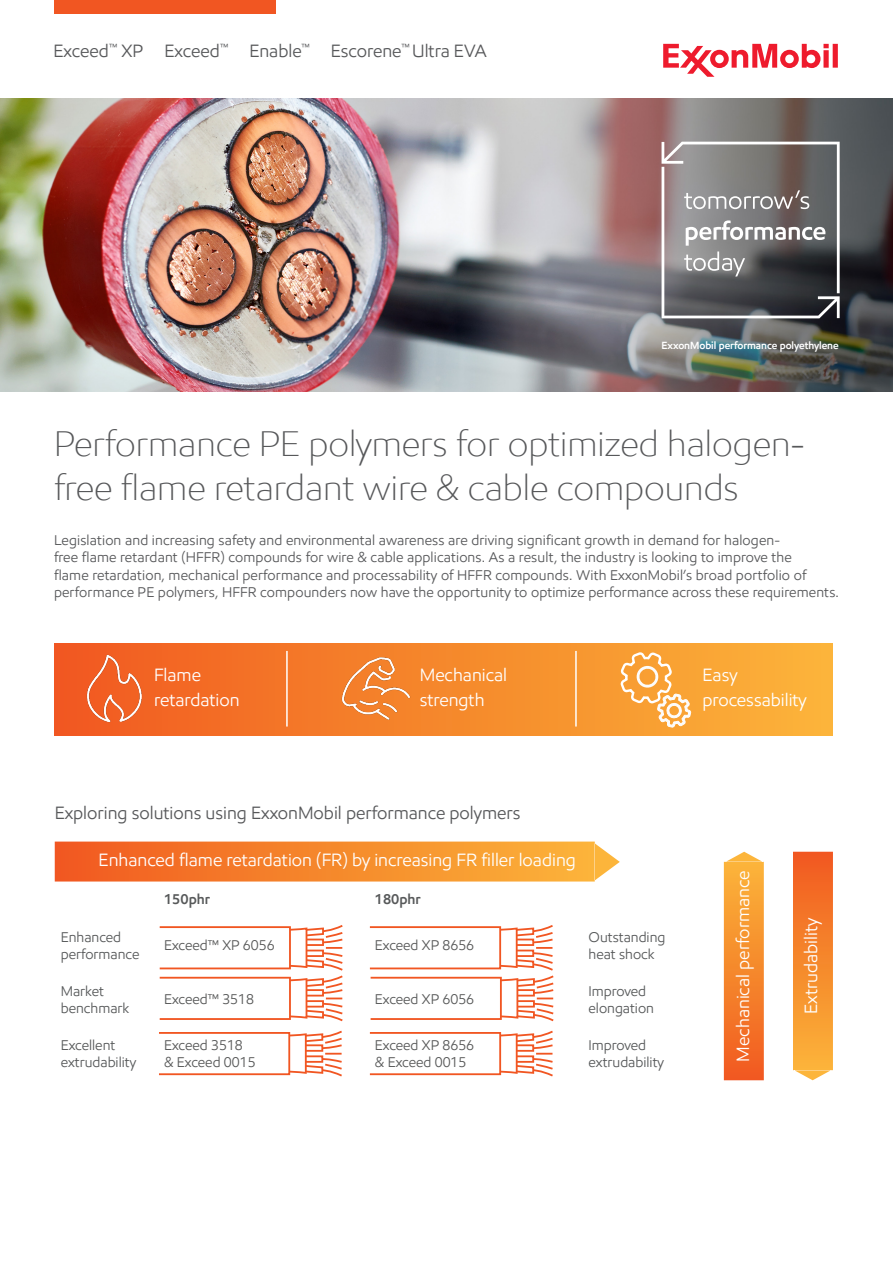
<style>
.page{position:relative;width:893px;height:1263px;background:#fff}
.page>*{position:absolute;margin:0;border:0;box-sizing:border-box;transform-origin:0 0}
.t1{font:300 36px/43.2px "E Mprint";color:#57585a}
.t2{font:18px "E Mprint";color:#fff}
.List_Paragraph{font:18px "E Mprint";color:#57585a}
.t3{font:14.25px/17.1px "E Mprint";letter-spacing:.01em;color:#57585a}
.t4{font:14.25px "E Mprint";color:#57595a}
.t5{font:14.25px "E Mprint";color:#585959}
.t6{font:600 14.25px "E Mprint";color:#57595a}
.t7{font:600 10.5px "E Mprint";letter-spacing:-.005em;color:#fff}
</style>
<div class="page">
<svg style="left:663px;top:44px;width:175px;height:33px"></svg>
<img style="left:0;top:99px;width:893px;height:293px">
<div style="left:54px;top:0;width:222px;height:14px;background:#f15622"></div>
<svg style="left:662px;top:142px;width:178px;height:176px;background:#797778"></svg>
<div style="left:159px;top:926px;width:132px;height:43px;border:2px solid #f15622"></div>
<svg style="left:55px;top:841px;width:565px;height:40px;background:#f68b34"></svg>
<svg style="left:724px;top:852px;width:40px;height:228px;background:#f68b31"></svg>
<svg style="left:793px;top:852px;width:40px;height:228px;background:#f68a31"></svg>
<div style="left:159px;top:977px;width:132px;height:43px;border:2px solid #f15622"></div>
<svg style="left:288px;top:925px;width:54px;height:97px"></svg>
<div style="left:158px;top:1032px;width:132px;height:43px;border:2px solid #f15622"></div>
<svg style="left:287px;top:1030px;width:55px;height:47px"></svg>
<div style="left:369px;top:926px;width:132px;height:43px;border:2px solid #f15622"></div>
<div style="left:369px;top:1032px;width:132px;height:43px;border:2px solid #f15622"></div>
<svg style="left:498px;top:1030px;width:54px;height:47px"></svg>
<div style="left:370px;top:977px;width:132px;height:43px;border:2px solid #f15622"></div>
<svg style="left:498px;top:925px;width:55px;height:97px"></svg>
<div style="left:55px;top:643px;width:777px;height:92px;background:linear-gradient(to right,#f15920,#fbb539)"></div>
<img style="left:333px;top:645px;width:86px;height:87px">
<img style="left:72px;top:645px;width:82px;height:87px">
<svg style="left:620px;top:652px;width:71px;height:77px;background:#f9b25b"></svg>
<hr style="left:286px;top:651px;width:2px;height:75px;background:#fff">
<hr style="left:575px;top:651px;width:2px;height:75px;background:#fff">
<p class="List_Paragraph" style="left:53px;top:40px;width:435px">Exceed<sup>™</sup> XP Exceed<sup>™</sup> Enable<sup>™</sup> Escorene<sup>™</sup> Ultra EVA</p>
<p class="t7" style="left:662px;top:339px;width:179px">ExxonMobil performance polyethylene</p>
<p class="t1" style="left:54px;top:422px;width:752px">Performance PE polymers for optimized halogen&shy;free flame retardant wire &amp; cable compounds</p>
<p class="t3" style="left:54px;top:532px;width:786px">Legislation and increasing safety and environmental awareness are driving significant growth in demand for halogen-<br>free flame retardant (HFFR) compounds for wire &amp; cable applications. As a result, the industry is looking to improve the<br>flame retardation, mechanical performance and processability of HFFR compounds. With ExxonMobil’s broad portfolio of performance PE polymers, HFFR compounders now have the opportunity to optimize performance across these requirements.</p>
<p class="t2" style="left:154px;top:663px;width:48px">Flame</p>
<p class="t2" style="left:154px;top:689px;width:87px">retardation</p>
<p class="t2" style="left:420px;top:663px;width:89px">Mechanical</p>
<p class="t2" style="left:420px;top:689px;width:66px">strength</p>
<p class="List_Paragraph" style="left:55px;top:802px;width:467px">Exploring solutions using ExxonMobil performance polymers</p>
<p class="t2" style="left:99px;top:849px;width:479px">Enhanced flame retardation (FR) by increasing FR filler loading</p>
<p class="t6" style="left:164px;top:890px;width:47px">150phr</p>
<p class="t6" style="left:375px;top:890px;width:47px">180phr</p>
<p class="t4" style="left:61px;top:928px;width:62px">Enhanced</p>
<p class="t4" style="left:61px;top:945px;width:80px">performance</p>
<p class="t5" style="left:164px;top:937px;width:112px">Exceed™ XP 6056</p>
<p class="t5" style="left:375px;top:937px;width:101px">Exceed XP 8656</p>
<p class="t4" style="left:589px;top:928px;width:78px">Outstanding</p>
<p class="t4" style="left:589px;top:945px;width:68px">heat shock</p>
<p class="t4" style="left:61px;top:982px;width:45px">Market</p>
<p class="t4" style="left:61px;top:999px;width:70px">benchmark</p>
<p class="t5" style="left:164px;top:991px;width:91px">Exceed™ 3518</p>
<p class="t5" style="left:375px;top:991px;width:101px">Exceed XP 6056</p>
<p class="t4" style="left:589px;top:982px;width:59px">Improved</p>
<p class="t4" style="left:589px;top:999px;width:67px">elongation</p>
<p class="t4" style="left:61px;top:1036px;width:56px">Excellent</p>
<p class="t4" style="left:61px;top:1053px;width:77px">extrudability</p>
<p class="t5" style="left:164px;top:1036px;width:80px">Exceed 3518</p>
<p class="t5" style="left:164px;top:1053px;width:93px">&amp; Exceed 0015</p>
<p class="t5" style="left:375px;top:1036px;width:101px">Exceed XP 8656</p>
<p class="t5" style="left:375px;top:1053px;width:93px">&amp; Exceed 0015</p>
<p class="t4" style="left:589px;top:1036px;width:59px">Improved</p>
<p class="t4" style="left:589px;top:1053px;width:77px">extrudability</p>
<p class="t2" style="left:702px;top:663px;width:37px">Easy</p>
<p class="t2" style="left:702px;top:689px;width:106px">processability</p>
<p class="t2" style="left:732px;top:1061px;width:192px;rotate:-90deg">Mechanical performance</p>
<p class="t2" style="left:800px;top:1014px;width:98px;rotate:-90deg">Extrudability</p>
</div>
